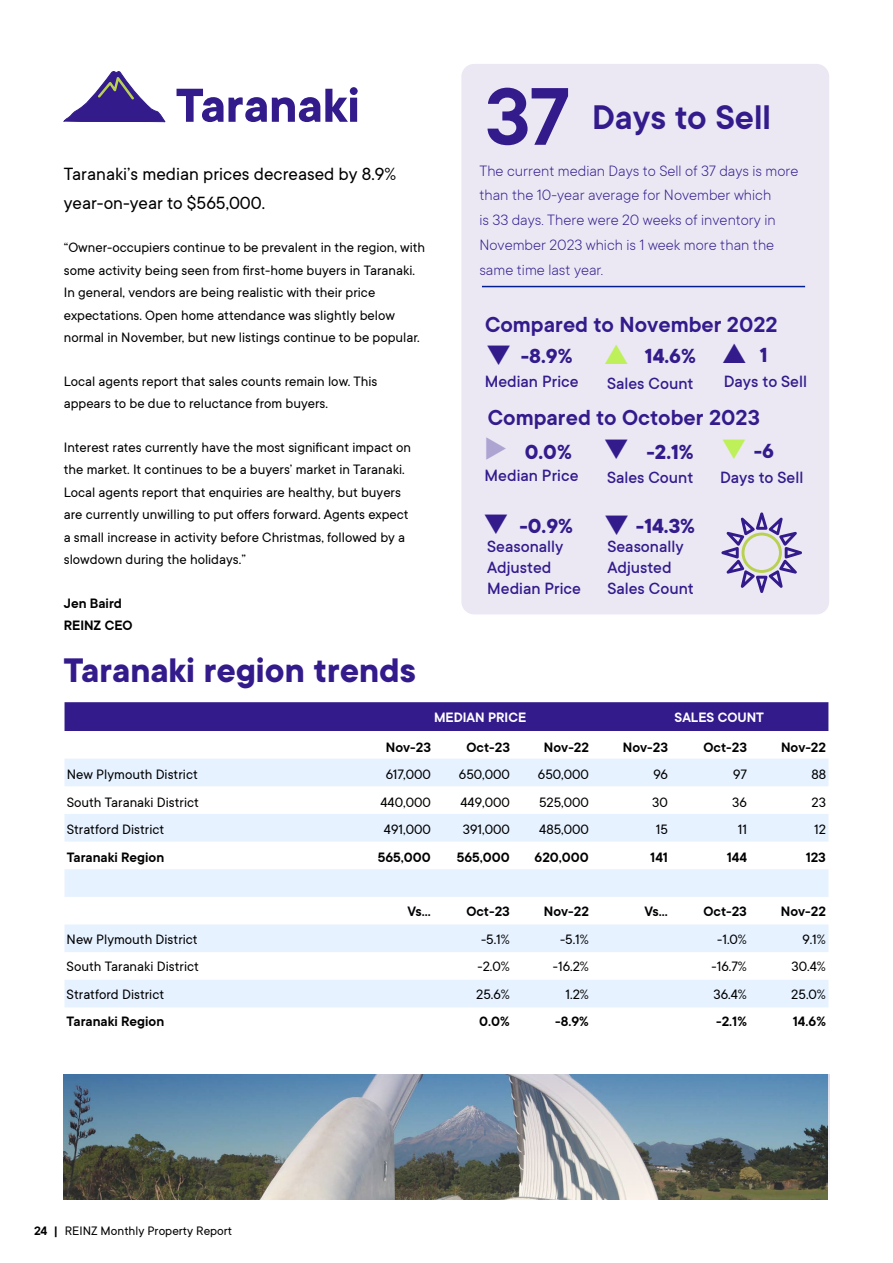
<style>
.page{position:relative;width:893px;height:1263px;background:#fff}
.page>*{position:absolute;margin:0;border:0;box-sizing:border-box;transform-origin:0 0}
.t1{font:600 90px "TT Commons";color:#331b8c}
.t2{font:700 52.5px "TT Commons";color:#331b8c}
.t3{font:600 37.65px "TT Commons";color:#331b8c}
.t4{font:700 37.5px "TT Commons";color:#331b8c}
.t5{font:600 24px "TT Commons";color:#331b8c}
.t6{font:700 22.5px "TT Commons";color:#331b8c}
.t7{font:19.5px/29.2px "TT Commons";color:#000}
.t8{font:500 18px/21px "TT Commons";color:#331b8c}
.t9{font:300 16.5px/24.8px "TT Commons";color:#331b8c}
.t10{font:15px/22.5px "TT Commons";color:#000}
.t11{font:600 15px/22.5px "TT Commons";color:#000}
.t12{font:600 15px "TT Commons";color:#fff}
.t13{font:13.5px "TT Commons";color:#000}
.s1{color:#ada4d1}
.s2{color:#bef05a}
.s3{font-weight:600}
</style>
<div class="page">
<svg style="left:63px;top:71px;width:103px;height:51px"></svg>
<div style="left:65px;top:702px;width:763px;height:29px;background:#331b8c"></div>
<svg style="left:65px;top:759px;width:763px;height:248px;fill:#e6f2ff"></svg>
<div style="left:461px;top:64px;width:368px;height:550px;background:#ebe8f4;border-radius:13px"></div>
<hr style="left:482px;top:286px;width:323px;height:1px;background:#031f8f">
<svg style="left:721px;top:512px;width:81px;height:81px"></svg>
<img style="left:64px;top:1074px;width:765px;height:125px">
<h2 class="t2" style="left:176px;top:71px;width:185px">Taranaki</h2>
<h3 class="t7" style="left:64px;top:158px;width:334px">Taranaki’s median prices decreased by 8.9% year-on-year to $565,000.</h3>
<p class="t10" style="left:64px;top:236px;width:363px">“Owner-occupiers continue to be prevalent in the region, with some activity being seen from first-home buyers in Taranaki.<br>In general, vendors are being realistic with their price expectations. Open home attendance was slightly below normal in November, but new listings continue to be popular.</p>
<p class="t10" style="left:64px;top:369px;width:315px">Local agents report that sales counts remain low. This appears to be due to reluctance from buyers.</p>
<p class="t10" style="left:64px;top:435px;width:349px">Interest rates currently have the most significant impact on the market. It continues to be a buyers’ market in Taranaki.<br>Local agents report that enquiries are healthy, but buyers are currently unwilling to put offers forward. Agents expect a small increase in activity before Christmas, followed by a slowdown during the holidays.”</p>
<p class="t11" style="left:64px;top:591px;width:70px">Jen Baird<br>REINZ CEO</p>
<h1 class="t1" style="left:485px;top:59px;width:87px">37</h1>
<p class="t9" style="left:479px;top:157px;width:321px">The current median Days to Sell of 37 days is more than the 10-year average for November which<br>is 33 days. There were 20 weeks of inventory in November 2023 which is 1 week more than the same time last year.</p>
<h3 class="t3" style="left:592px;top:93px;width:180px">Days to Sell</h3>
<h3 class="t5" style="left:485px;top:310px;width:294px">Compared to November 2022</h3>
<p class="t8" style="left:485px;top:370px;width:95px">Median Price</p>
<p class="t8" style="left:607px;top:372px;width:88px">Sales Count</p>
<p class="t8" style="left:724px;top:370px;width:85px">Days to Sell</p>
<h3 class="t6" style="left:485px;top:341px;width:89px">❑ -8.9%</h3>
<h3 class="t6" style="left:645px;top:341px;width:53px">14.6%</h3>
<h3 class="t6" style="left:760px;top:340px;width:9px">1</h3>
<h3 class="t5" style="left:488px;top:403px;width:274px">Compared to October 2023</h3>
<h3 class="t6" style="left:484px;top:437px;width:291px"><span class="s1">◆</span> 0.0% ❑ -2.1% <span class="s2">❑</span> -6</h3>
<p class="t8" style="left:485px;top:465px;width:95px">Median Price</p>
<p class="t8" style="left:607px;top:466px;width:88px">Sales Count</p>
<p class="t8" style="left:720px;top:466px;width:85px">Days to Sell</p>
<h3 class="t6" style="left:519px;top:511px;width:55px">-0.9%</h3>
<h3 class="t6" style="left:636px;top:511px;width:61px">-14.3%</h3>
<p class="t8" style="left:487px;top:536px;width:95px">Seasonally<br>Adjusted<br>Median Price</p>
<p class="t8" style="left:607px;top:536px;width:88px">Seasonally<br>Adjusted<br>Sales Count</p>
<h3 class="t4" style="left:64px;top:646px;width:354px">Taranaki region trends</h3>
<p class="t12" style="left:434px;top:708px;width:94px">MEDIAN PRICE</p>
<p class="t12" style="left:675px;top:708px;width:91px">SALES COUNT</p>
<p class="t11" style="left:386px;top:735px;width:47px">Nov-23</p>
<p class="t11" style="left:466px;top:735px;width:45px">Oct-23</p>
<p class="t11" style="left:544px;top:735px;width:47px">Nov-22</p>
<p class="t11" style="left:623px;top:735px;width:47px">Nov-23</p>
<p class="t11" style="left:704px;top:735px;width:45px">Oct-23</p>
<p class="t11" style="left:781px;top:735px;width:47px">Nov-22</p>
<p class="t10" style="left:67px;top:763px;width:133px">New Plymouth District</p>
<p class="t10" style="left:386px;top:763px;width:47px">617,000</p>
<p class="t10" style="left:459px;top:763px;width:53px">650,000</p>
<p class="t10" style="left:538px;top:763px;width:53px">650,000</p>
<p class="t10" style="left:653px;top:763px;width:16px">96</p>
<p class="t10" style="left:733px;top:763px;width:15px">97</p>
<p class="t10" style="left:811px;top:763px;width:16px">88</p>
<p class="t10" style="left:67px;top:790px;width:134px">South Taranaki District</p>
<p class="t10" style="left:380px;top:790px;width:52px">440,000</p>
<p class="t10" style="left:460px;top:790px;width:51px">449,000</p>
<p class="t10" style="left:539px;top:790px;width:51px">525,000</p>
<p class="t10" style="left:652px;top:790px;width:17px">30</p>
<p class="t10" style="left:732px;top:790px;width:16px">36</p>
<p class="t10" style="left:811px;top:790px;width:16px">23</p>
<p class="t10" style="left:67px;top:818px;width:99px">Stratford District</p>
<p class="t10" style="left:384px;top:818px;width:49px">491,000</p>
<p class="t10" style="left:463px;top:818px;width:49px">391,000</p>
<p class="t10" style="left:539px;top:818px;width:51px">485,000</p>
<p class="t10" style="left:656px;top:818px;width:14px">15</p>
<p class="t10" style="left:738px;top:818px;width:11px">11</p>
<p class="t10" style="left:814px;top:818px;width:13px">12</p>
<p class="t11" style="left:67px;top:845px;width:99px">Taranaki Region</p>
<p class="t11" style="left:378px;top:845px;width:55px">565,000</p>
<p class="t11" style="left:457px;top:845px;width:55px">565,000</p>
<p class="t11" style="left:535px;top:845px;width:56px">620,000</p>
<p class="t11" style="left:650px;top:845px;width:19px">141</p>
<p class="t11" style="left:727px;top:845px;width:22px">144</p>
<p class="t11" style="left:806px;top:845px;width:22px">123</p>
<p class="t11" style="left:407px;top:900px;width:25px">Vs…</p>
<p class="t11" style="left:466px;top:900px;width:45px">Oct-23</p>
<p class="t11" style="left:544px;top:900px;width:47px">Nov-22</p>
<p class="t11" style="left:644px;top:900px;width:25px">Vs…</p>
<p class="t11" style="left:703px;top:900px;width:45px">Oct-23</p>
<p class="t11" style="left:781px;top:900px;width:47px">Nov-22</p>
<p class="t10" style="left:67px;top:927px;width:133px">New Plymouth District</p>
<p class="t10" style="left:481px;top:927px;width:30px">-5.1%</p>
<p class="t10" style="left:560px;top:927px;width:30px">-5.1%</p>
<p class="t10" style="left:717px;top:927px;width:31px">-1.0%</p>
<p class="t10" style="left:802px;top:927px;width:25px">9.1%</p>
<p class="t10" style="left:67px;top:955px;width:134px">South Taranaki District</p>
<p class="t10" style="left:478px;top:955px;width:34px">-2.0%</p>
<p class="t10" style="left:553px;top:955px;width:37px">-16.2%</p>
<p class="t10" style="left:711px;top:955px;width:37px">-16.7%</p>
<p class="t10" style="left:791px;top:955px;width:36px">30.4%</p>
<p class="t10" style="left:67px;top:982px;width:99px">Stratford District</p>
<p class="t10" style="left:476px;top:982px;width:35px">25.6%</p>
<p class="t10" style="left:565px;top:982px;width:25px">1.2%</p>
<p class="t10" style="left:713px;top:982px;width:35px">36.4%</p>
<p class="t10" style="left:791px;top:982px;width:36px">25.0%</p>
<p class="t11" style="left:67px;top:1010px;width:99px">Taranaki Region</p>
<p class="t11" style="left:479px;top:1010px;width:32px">0.0%</p>
<p class="t11" style="left:555px;top:1010px;width:35px">-8.9%</p>
<p class="t11" style="left:716px;top:1010px;width:32px">-2.1%</p>
<p class="t11" style="left:793px;top:1010px;width:34px">14.6%</p>
<p class="t13" style="left:34px;top:1223px;width:200px"><span class="s3">24 |</span> REINZ Monthly Property Report</p>
</div>
